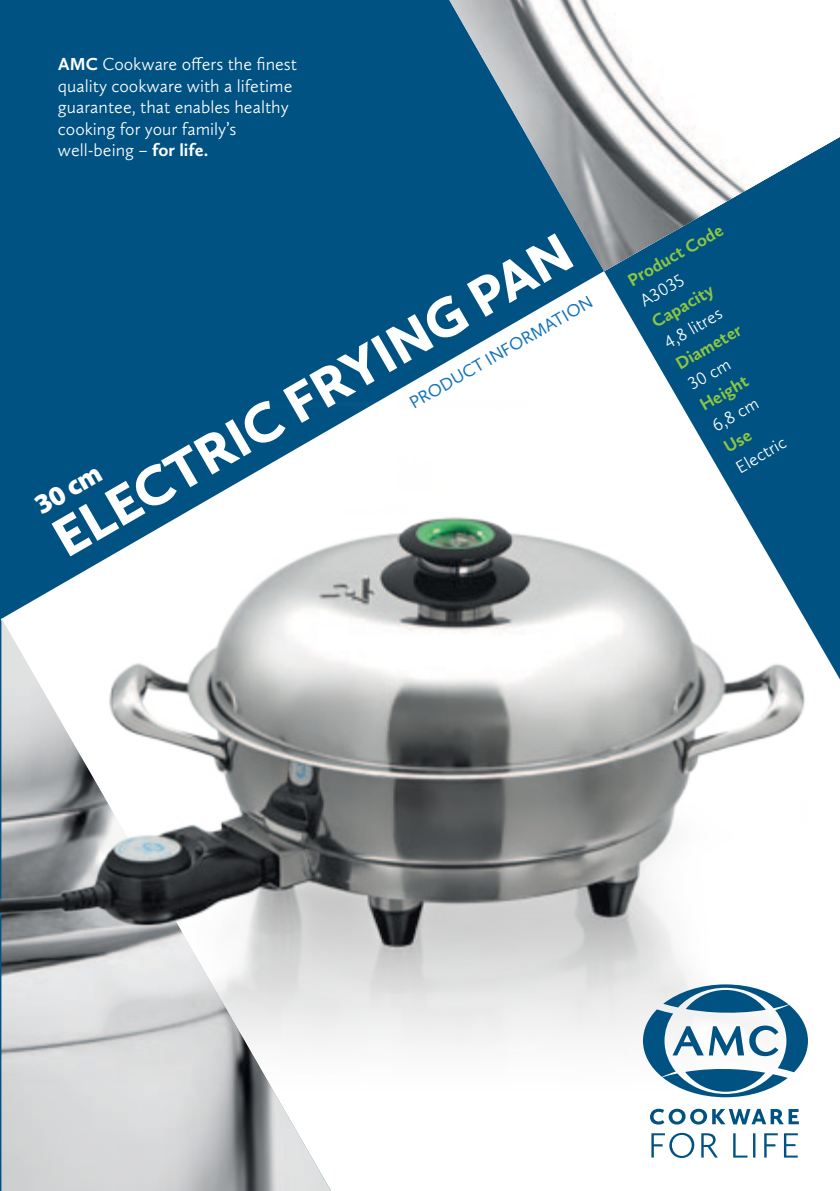
<style>
.page{position:relative;width:840px;height:1191px;background:#fff}
.page>*{position:absolute;margin:0;border:0;box-sizing:border-box;transform-origin:0 0}
.t1{font:900 56.6px "Calluna Sans";color:#fff}
.t2{font:900 28px "Myriad Pro";color:#fff}
.t3{font:300 18px/21.6px "Calluna Sans";color:#fff}
.t4{font:700 18px "Calluna Sans";color:#8dc740}
.t5{font:18px "Calluna Sans";color:#1273ba}
.s1{font-weight:700}
</style>
<div class="page">
<div style="left:0;top:0;width:604px;height:1191px;background:#005283"></div>
<svg style="left:331px;top:271px;width:508px;height:920px"></svg>
<img style="left:1px;top:1112px;width:330px;height:79px">
<img style="left:449px;top:0;width:390px;height:271px">
<img style="left:0;top:315px;width:807px;height:797px">
<svg style="left:642px;top:984px;width:165px;height:113px"></svg>
<svg style="left:649px;top:1108px;width:149px;height:16px"></svg>
<svg style="left:651px;top:1132px;width:146px;height:26px"></svg>
<svg style="left:723px;top:431px;width:29px;height:21px"></svg>
<p class="t3" style="left:58px;top:53px;width:240px"><span class="s1">AMC</span> Cookware offers the finest quality cookware with a lifetime guarantee, that enables healthy cooking for your family’s well-being – <span class="s1">for life.</span></p>
<h1 class="t1" style="left:39px;top:511px;width:590px;rotate:-30deg">El ectric Frying Pan</h1>
<p class="t5" style="left:405px;top:395px;width:210px;rotate:-30deg">Product information</p>
<h2 class="t2" style="left:29px;top:493px;width:74px;rotate:-30deg">30 cm</h2>
<p class="t4" style="left:623px;top:272px;width:108px;rotate:-30deg">Product Code</p>
<p class="t3" style="left:635px;top:292px;width:49px;rotate:-30deg">A3035</p>
<p class="t4" style="left:647px;top:313px;width:70px;rotate:-30deg">Capacity</p>
<p class="t3" style="left:659px;top:334px;width:65px;rotate:-30deg">4,8 litres</p>
<p class="t4" style="left:671px;top:355px;width:74px;rotate:-30deg">Diameter</p>
<p class="t3" style="left:683px;top:376px;width:47px;rotate:-30deg">30 cm</p>
<p class="t4" style="left:695px;top:396px;width:54px;rotate:-30deg">Height</p>
<p class="t3" style="left:707px;top:417px;width:52px;rotate:-30deg">6,8 cm</p>
<p class="t3" style="left:731px;top:459px;width:56px;rotate:-30deg">Electric</p>
</div>
